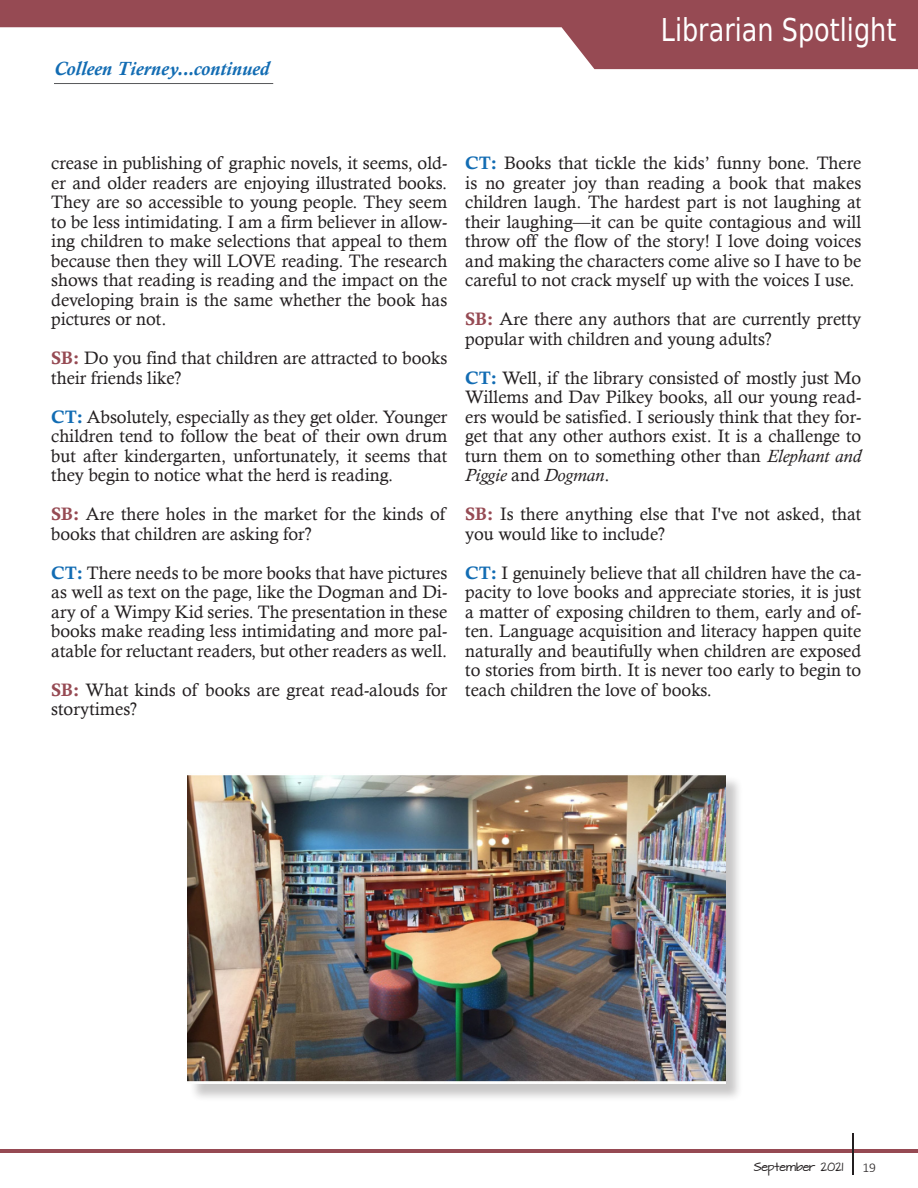
<style>
.page{position:relative;width:918px;height:1188px;background:#fff}
.page>*{position:absolute;margin:0;border:0;box-sizing:border-box;transform-origin:0 0}
.t1{font:31.5px "DejaVu Sans Condensed";color:#fff;scale:.9 1}
.t2{font:italic 700 19.5px "Calisto";color:#126cb3}
.t3{font:18px/19.5px "Calisto";color:#231f20;text-align:justify}
.t4{font:300 13.5px "Calibri";color:#231f20}
.t5{font:10.2px "Architects Daughter";color:#231f20}
.s1{font-family:"Calis MT Bol";color:#964a53}
.s2{font-family:"Calis MT Bol";color:#126cb3}
.s3{font-style:italic}
</style>
<div class="page">
<hr style="left:0;top:1149px;width:918px;height:4px;background:#964a53">
<hr style="left:852px;top:1133px;width:2px;height:42px;background:#231f20">
<svg style="left:0;top:0;width:918px;height:69px;fill:#964a53"></svg>
<hr style="left:54px;top:83px;width:219px;height:1px;background:#57585a">
<div style="left:190px;top:776px;width:554px;height:326px;background:#231f20;opacity:.25"></div>
<img style="left:187px;top:775px;width:538px;height:309px">
<p class="t2" style="left:54px;top:57px;width:217px">Colleen Tierney...continued</p>
<p class="t1" style="left:661px;top:4px;width:263px">Librarian Spotlight</p>
<p class="t3" style="left:51px;top:153px;width:398px">crease in publishing of graphic novels, it seems, old&shy;er and older readers are enjoying illustrated books.<br>They are so accessible to young people. They seem to be less intimidating. I am a firm believer in allow&shy;ing children to make selections that appeal to them because then they will LOVE reading. The research shows that reading is reading and the impact on the developing brain is the same whether the book has pictures or not.</p>
<p class="t3" style="left:51px;top:348px;width:398px"><span class="s1">SB:</span> Do you find that children are attracted to books their friends like?</p>
<p class="t3" style="left:51px;top:407px;width:398px"><span class="s2">CT:</span> Absolutely, especially as they get older. Younger children tend to follow the beat of their own drum but after kindergarten, unfortunately, it seems that they begin to notice what the herd is reading.</p>
<p class="t3" style="left:51px;top:504px;width:396px"><span class="s1">SB:</span> Are there holes in the market for the kinds of books that children are asking for?</p>
<p class="t3" style="left:51px;top:563px;width:398px"><span class="s2">CT:</span> There needs to be more books that have pictures as well as text on the page, like the Dogman and Di&shy;ary of a Wimpy Kid series. The presentation in these books make reading less intimidating and more pal&shy;atable for reluctant readers, but other readers as well.</p>
<p class="t3" style="left:51px;top:680px;width:398px"><span class="s1">SB:</span> What kinds of books are great read-alouds for storytimes?</p>
<p class="t3" style="left:465px;top:153px;width:398px"><span class="s2">CT:</span> Books that tickle the kids’ funny bone. There is no greater joy than reading a book that makes children laugh. The hardest part is not laughing at their laughing—it can be quite contagious and will throw off the flow of the story! I love doing voices and making the characters come alive so I have to be careful to not crack myself up with the voices I use.</p>
<p class="t3" style="left:465px;top:309px;width:398px"><span class="s1">SB:</span> Are there any authors that are currently pretty popular with children and young adults?</p>
<p class="t3" style="left:465px;top:368px;width:398px"><span class="s2">CT:</span> Well, if the library consisted of mostly just Mo Willems and Dav Pilkey books, all our young read&shy;ers would be satisfied. I seriously think that they for&shy;get that any other authors exist. It is a challenge to turn them on to something other than <span class="s3">Elephant and Piggie</span> and <span class="s3">Dogman</span>.</p>
<p class="t3" style="left:465px;top:504px;width:398px"><span class="s1">SB:</span> Is there anything else that I've not asked, that you would like to include?</p>
<p class="t3" style="left:465px;top:563px;width:398px"><span class="s2">CT:</span> I genuinely believe that all children have the ca&shy;pacity to love books and appreciate stories, it is just a matter of exposing children to them, early and of&shy;ten. Language acquisition and literacy happen quite naturally and beautifully when children are exposed to stories from birth. It is never too early to begin to teach children the love of books.</p>
<p class="t5" style="left:754px;top:1159px;width:91px">September 2021</p>
<p class="t4" style="left:862px;top:1159px;width:15px">19</p>
</div>
